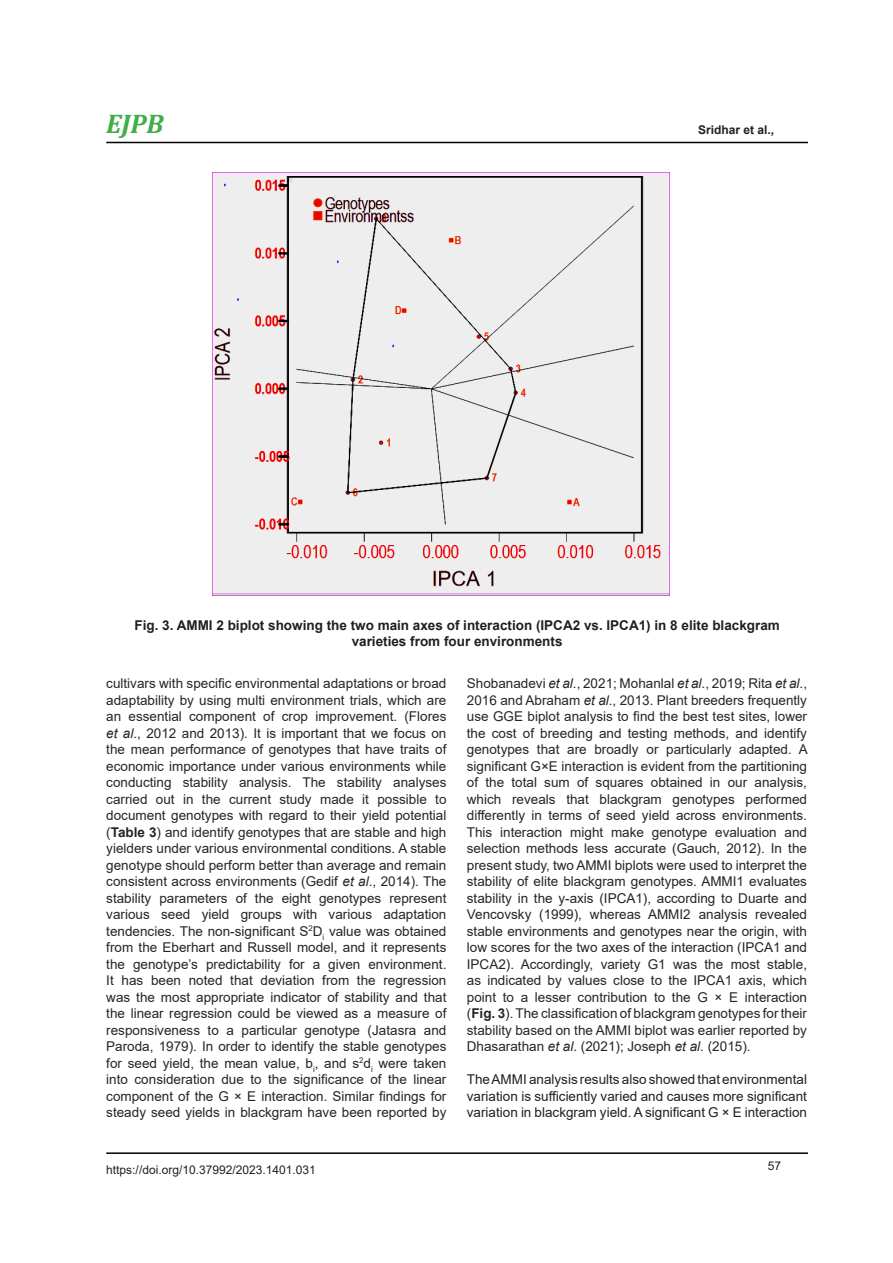
<style>
.page{position:relative;width:893px;height:1263px;background:#fff}
.page>*{position:absolute;margin:0;border:0;box-sizing:border-box;transform-origin:0 0}
.t1{font:italic 700 27px "Cambria";color:#40ae49}
.body_text{font:13.5px/16.5px "Arial";color:#252525;text-align:justify}
.body_text-2{font:13.5px/16.5px "Arial";color:#231f20;text-align:justify}
.body_text-3{font:700 13.5px/16.5px "Arial";color:#231f20;text-align:center}
.t2{font:12px "Arial";color:#231f20}
.t3{font:700 12px "Arial";color:#231f20}
.s1{font-style:italic}
.s2{font-weight:700}
</style>
<div class="page">
<hr style="left:106px;top:1152px;width:702px;height:2px;background:#000">
<hr style="left:106px;top:142px;width:702px;height:1px;background:#000">
<img style="left:212px;top:173px;width:458px;height:422px">
<h1 class="t1" style="left:106px;top:105px;width:59px">EJPB</h1>
<p class="t3" style="left:698px;top:121px;width:78px">Sridhar et al.,</p>
<p class="body_text-3" style="left:134px;top:617px;width:647px">Fig. 3. AMMI 2 biplot showing the two main axes of interaction (IPCA2 vs. IPCA1) in 8 elite blackgram varieties from four environments</p>
<p class="body_text" style="left:106px;top:675px;width:342px">cultivars with specific environmental adaptations or broad adaptability by using multi environment trials, which are an essential component of crop improvement. (Flores <span class="s1">et al</span>., 2012 and 2013). It is important that we focus on the mean performance of genotypes that have traits of economic importance under various environments while conducting stability analysis. The stability analyses carried out in the current study made it possible to document genotypes with regard to their yield potential (<span class="s2">Table 3</span>) and identify genotypes that are stable and high yielders under various environmental conditions. A stable genotype should perform better than average and remain consistent across environments (Gedif <span class="s1">et al</span>., 2014). The stability parameters of the eight genotypes represent various seed yield groups with various adaptation tendencies. The non-significant S<sup>2</sup>D<sub>i</sub> value was obtained from the Eberhart and Russell model, and it represents the genotype’s predictability for a given environment.<br>It has been noted that deviation from the regression was the most appropriate indicator of stability and that the linear regression could be viewed as a measure of responsiveness to a particular genotype (Jatasra and Paroda, 1979). In order to identify the stable genotypes for seed yield, the mean value, b<sub>i</sub>, and s<sup>2</sup>d<sub>i</sub> were taken into consideration due to the significance of the linear component of the G × E interaction. Similar findings for steady seed yields in blackgram have been reported by</p>
<p class="body_text" style="left:467px;top:675px;width:342px">Shobanadevi <span class="s1">et al</span>., 2021; Mohanlal <span class="s1">et al</span>., 2019; Rita <span class="s1">et al</span>., 2016 and Abraham <span class="s1">et al</span>., 2013. Plant breeders frequently use GGE biplot analysis to find the best test sites, lower the cost of breeding and testing methods, and identify genotypes that are broadly or particularly adapted. A significant G×E interaction is evident from the partitioning of the total sum of squares obtained in our analysis, which reveals that blackgram genotypes performed differently in terms of seed yield across environments.<br>This interaction might make genotype evaluation and selection methods less accurate (Gauch, 2012). In the present study, two AMMI biplots were used to interpret the stability of elite blackgram genotypes. AMMI1 evaluates stability in the y-axis (IPCA1), according to Duarte and Vencovsky (1999), whereas AMMI2 analysis revealed stable environments and genotypes near the origin, with low scores for the two axes of the interaction (IPCA1 and IPCA2). Accordingly, variety G1 was the most stable, as indicated by values close to the IPCA1 axis, which point to a lesser contribution to the G × E interaction (<span class="s2">Fig. 3</span>). The classification of blackgram genotypes for their stability based on the AMMI biplot was earlier reported by Dhasarathan <span class="s1">et al</span>. (2021); Joseph <span class="s1">et al</span>. (2015).</p>
<p class="body_text-2" style="left:467px;top:1071px;width:342px">The AMMI analysis results also showed that environmental variation is sufficiently varied and causes more significant variation in blackgram yield. A significant G × E interaction</p>
<p class="t2" style="left:106px;top:1161px;width:211px">https://doi.org/10.37992/2023.1401.031</p>
<p class="t2" style="left:768px;top:1157px;width:15px">57</p>
</div>
